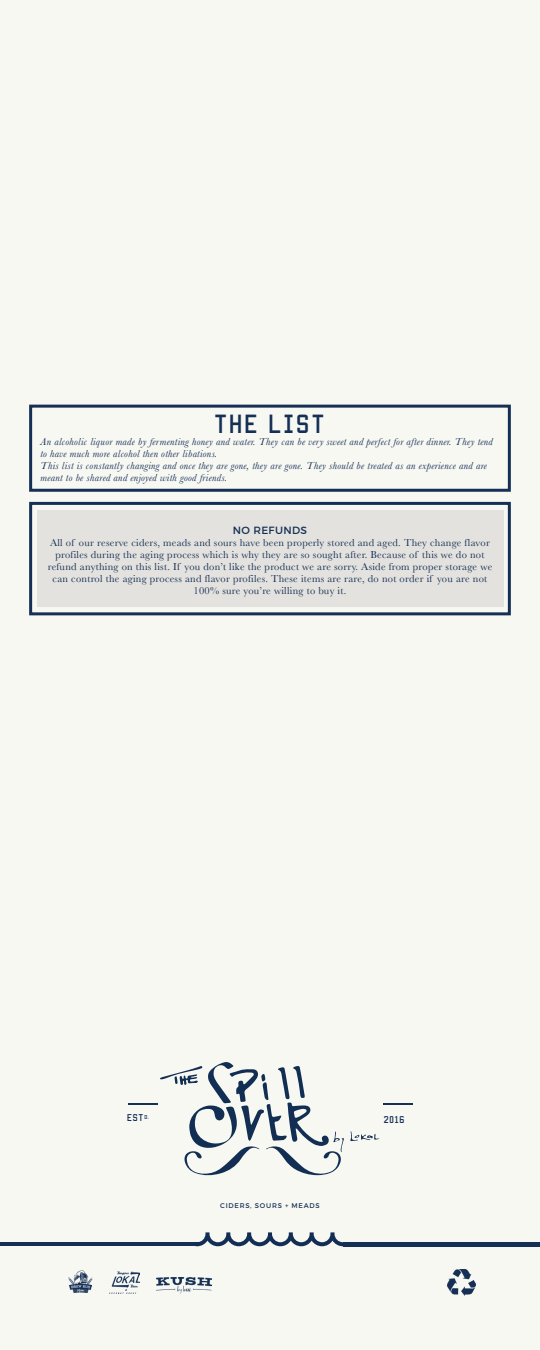
<style>
.page{position:relative;width:540px;height:1350px;background:#f8f8f3}
.page>*{position:absolute;margin:0;border:0;box-sizing:border-box;transform-origin:0 0}
.t1{font:21px "Manteka";letter-spacing:.1em;color:#152f55}
.t2{font:10.5px/12px "Baskerville";letter-spacing:.025em;color:#152f55;text-align:center}
.t3{font:italic 10.5px/12px "Baskerville";letter-spacing:.025em;color:#152f55}
.t4{font:10.5px "Montserrat";letter-spacing:.035em;color:#152f55}
.t5{font:7.8px "Manteka";letter-spacing:.1em;color:#152f55}
.t6{font:6.75px "Montserrat";letter-spacing:.11em;color:#152f55}
.t7{font:4.65px "Manteka";color:#152f55}
</style>
<div class="page">
<div style="left:37px;top:510px;width:466px;height:97px;background:#e3e2de"></div>
<img style="left:448px;top:1269px;width:27px;height:26px">
<img style="left:68px;top:1270px;width:25px;height:23px">
<img style="left:110px;top:1272px;width:30px;height:22px">
<img style="left:157px;top:1277px;width:55px;height:17px">
<hr style="left:129px;top:1103px;width:29px;height:2px;background:#152f55">
<hr style="left:383px;top:1103px;width:30px;height:2px;background:#152f55">
<svg style="left:160px;top:1062px;width:184px;height:113px"></svg>
<svg style="left:350px;top:1131px;width:30px;height:10px"></svg>
<div style="left:29px;top:502px;width:482px;height:113px;border:3px solid #152f55"></div>
<div style="left:29px;top:405px;width:482px;height:87px;border:3px solid #152f55"></div>
<hr style="left:343px;top:1242px;width:197px;height:4px;background:#152f55">
<hr style="left:0;top:1242px;width:198px;height:4px;background:#152f55">
<svg style="left:198px;top:1232px;width:145px;height:14px"></svg>
<p class="t1" style="left:215px;top:409px;width:111px">THE LIST</p>
<p class="t3" style="left:40px;top:435px;width:454px">An alcoholic liquor made by fermenting honey and water. They can be very sweet and perfect for after dinner. They tend to have much more alcohol then other libations.</p>
<p class="t3" style="left:40px;top:459px;width:448px">This list is constantly changing and once they are gone, they are gone. They should be treated as an experience and are meant to be shared and enjoyed with good friends.</p>
<p class="t4" style="left:233px;top:524px;width:76px">NO REFUNDS</p>
<p class="t2" style="left:48px;top:536px;width:446px">All of our reserve ciders, meads and sours have been properly stored and aged. They change flavor profiles during the aging process which is why they are so sought after. Because of this we do not refund anything on this list. If you don’t like the product we are sorry. Aside from proper storage we can control the aging process and flavor profiles. These items are rare, do not order if you are not 100% sure you’re willing to buy it.</p>
<p class="t5" style="left:127px;top:1113px;width:18px">EST</p>
<p class="t5" style="left:384px;top:1114px;width:22px">2016</p>
<p class="t7" style="left:144px;top:1114px;width:6px">D.</p>
<p class="t6" style="left:220px;top:1202px;width:101px">CIDERS, SOURS + MEADS</p>
</div>
